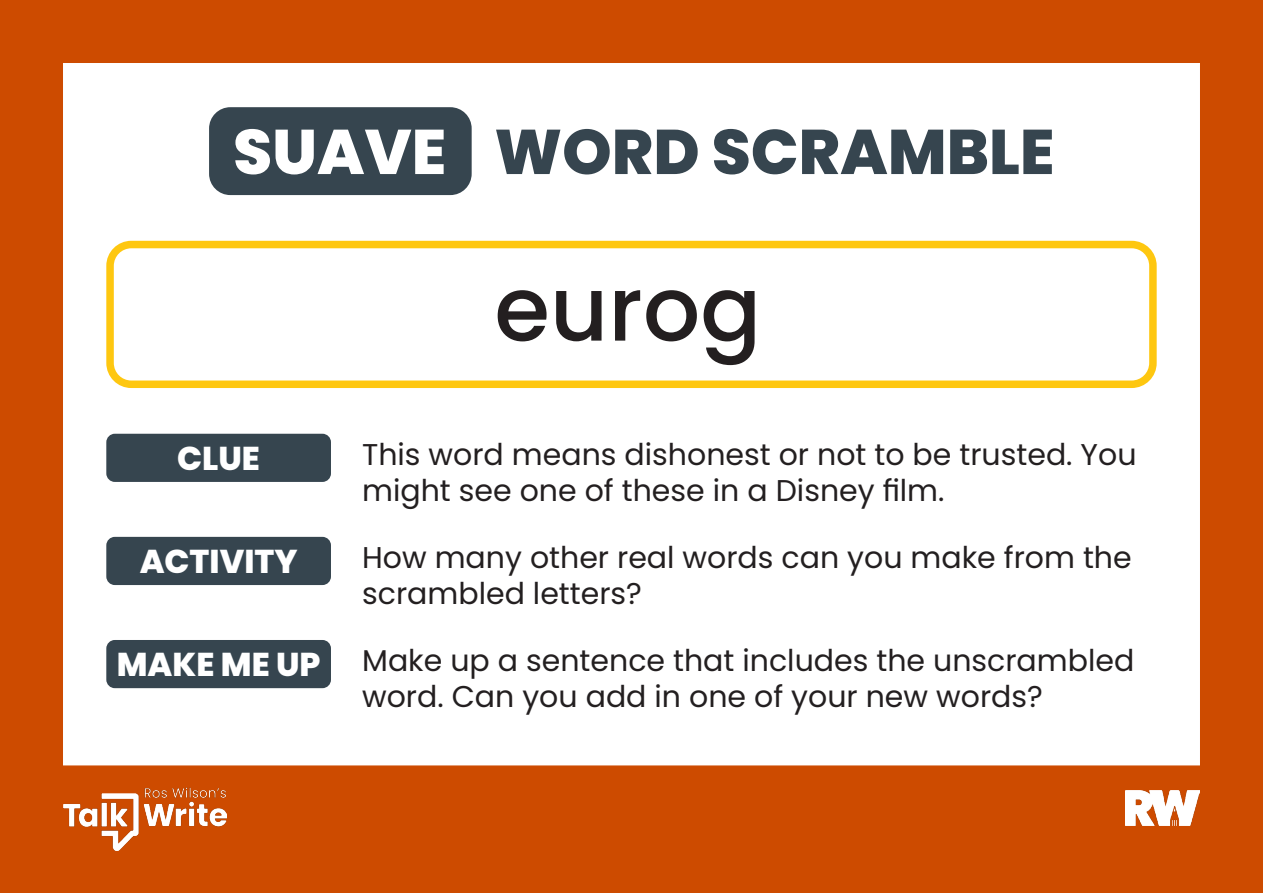
<style>
.page{position:relative;width:1263px;height:893px;background:#fff}
.page>*{position:absolute;margin:0;border:0;box-sizing:border-box;transform-origin:0 0}
.t1{font:500 90px "Poppins";color:#231f20}
.t2{font:800 63px "Poppins";color:#36454f}
.t3{font:800 33px "Poppins";color:#fff}
.t4{font:30px/36px "Poppins";color:#231f20}
.s1{color:#fff}
</style>
<div class="page">
<div style="left:0;top:0;width:1263px;height:893px;border:63px solid #cd4b00"></div>
<div style="left:209px;top:107px;width:263px;height:88px;background:#36454f;border-radius:21px"></div>
<div style="left:0;top:765px;width:1263px;height:128px;background:#cd4b00"></div>
<img style="left:1125px;top:790px;width:74px;height:36px">
<div style="left:106px;top:241px;width:1051px;height:147px;border:8px solid #fec710;border-radius:21px"></div>
<div style="left:106px;top:434px;width:225px;height:48px;background:#36454f;border-radius:9px"></div>
<div style="left:106px;top:537px;width:225px;height:48px;background:#36454f;border-radius:9px"></div>
<div style="left:106px;top:640px;width:225px;height:48px;background:#36454f;border-radius:9px"></div>
<img style="left:64px;top:787px;width:163px;height:64px">
<h2 class="t2" style="left:233px;top:115px;width:823px"><span class="s1">SUAVE</span> WORD SCRAMBLE</h2>
<p class="t1" style="left:494px;top:257px;width:268px">eurog</p>
<p class="t3" style="left:177px;top:439px;width:84px">CLUE</p>
<p class="t4" style="left:362px;top:437px;width:776px">This word means dishonest or not to be trusted. You might see one of these in a Disney film.</p>
<p class="t3" style="left:140px;top:543px;width:159px">ACTIVITY</p>
<p class="t4" style="left:362px;top:540px;width:771px">How many other real words can you make from the scrambled letters?</p>
<p class="t3" style="left:117px;top:645px;width:205px">MAKE ME UP</p>
<p class="t4" style="left:362px;top:643px;width:774px">Make up a sentence that includes the unscrambled word. Can you add in one of your new words?</p>
</div>
